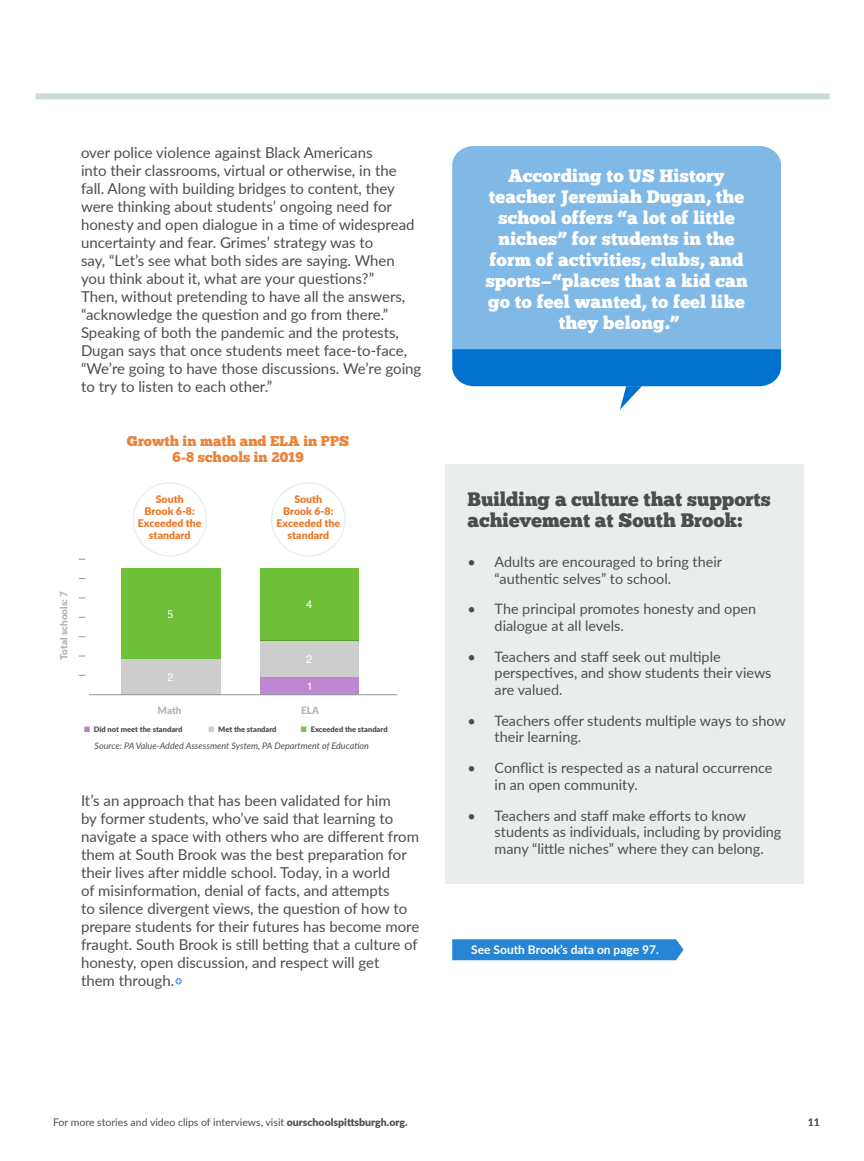
<style>
.page{position:relative;width:864px;height:1161px;background:#fff}
.page>*{position:absolute;margin:0;border:0;box-sizing:border-box;transform-origin:0 0}
.t1{font:19.5px/21px "Chunk Five";color:#4d4d4f}
.t2{font:18px/21px "Chunk Five";letter-spacing:.01em;color:#fff;text-align:center}
.t3{font:15px/18px "Lato";color:#4d4d4f}
.t4{font:14.4px/16.6px "Lato";color:#4d4d4f}
.t5{font:14.25px/16.5px "Chunk Five";color:#ec833a;text-align:center}
.t6{font:700 12px "Lato";color:#fff}
.t7{font:10.95px "Helvetica";color:#fff}
.t8{font:10.5px "Lato";color:#4d4d4f}
.t9{font:900 10.5px/12px "Lato";color:#ed7623;text-align:center}
.t10{font:10.2px "Helvetica";color:#000}
.t11{font:900 9.9px "Lato";color:#b1b4b6}
.t12{font:italic 9px "Lato";color:#4d4d4f}
.t13{font:700 8.55px/10.2px "Helvetica";color:#000}
.t14{font:8.55px "Helvetica";color:#000}
.t15{font:900 7.5px "Lato";color:#4d4d4f}
.s1{font-family:"Pictograph One";font-weight:400;color:#b888bd}
.s2{font-family:"Pictograph One";font-weight:400;color:#ccc}
.s3{font-family:"Pictograph One";font-weight:400;color:#84c24e}
.s4{font-weight:900}
</style>
<div class="page">
<svg style="left:175px;top:978px;width:7px;height:7px"></svg>
<svg style="left:452px;top:939px;width:232px;height:21px;background:#2c89d6"></svg>
<div style="left:36px;top:93px;width:793px;height:6px;background:#cadbd7"></div>
<div style="left:121px;top:568px;width:99px;height:91px;background:#6ec038"></div>
<div style="left:260px;top:568px;width:99px;height:72px;background:#6ec038"></div>
<div style="left:121px;top:659px;width:99px;height:36px;background:#cdcdcd"></div>
<div style="left:260px;top:640px;width:99px;height:37px;background:#cdcdcd"></div>
<div style="left:260px;top:677px;width:99px;height:18px;background:#bf86d1"></div>
<div style="left:132px;top:482px;width:75px;height:75px;border:2px solid #e9efed;border-radius:50%"></div>
<div style="left:271px;top:482px;width:75px;height:75px;border:2px solid #e9efed;border-radius:50%"></div>
<hr style="left:89px;top:694px;width:308px;height:1px;background:#939598">
<div style="left:452px;top:146px;width:329px;height:203px;background:#80b8e6"></div>
<svg style="left:452px;top:349px;width:329px;height:61px"></svg>
<div style="left:445px;top:464px;width:359px;height:420px;background:#e9eeed"></div>
<p class="t3" style="left:81px;top:143px;width:342px">over police violence against Black Americans<br>into their classrooms, virtual or otherwise, in the fall. Along with building bridges to content, they were thinking about students’ ongoing need for honesty and open dialogue in a time of widespread uncertainty and fear. Grimes’ strategy was to<br>say, “Let’s see what both sides are saying. When you think about it, what are your questions?”<br>Then, without pretending to have all the answers, “acknowledge the question and go from there.” Speaking of both the pandemic and the protests, Dugan says that once students meet face-to-face, “We’re going to have those discussions. We’re going to try to listen to each other.”</p>
<p class="t5" style="left:127px;top:433px;width:224px">Growth in math and ELA in PPS<br>6-8 schools in 2019</p>
<p class="t9" style="left:138px;top:493px;width:65px">South<br>Brook 6-8:<br>Exceeded the standard</p>
<p class="t9" style="left:277px;top:493px;width:65px">South<br>Brook 6-8:<br>Exceeded the standard</p>
<p class="t11" style="left:56px;top:660px;width:70px;rotate:-90deg">Total schools: 7</p>
<p class="t7" style="left:168px;top:605px;width:8px">5</p>
<p class="t7" style="left:168px;top:669px;width:8px">2</p>
<p class="t7" style="left:306px;top:596px;width:8px">4</p>
<p class="t7" style="left:306px;top:651px;width:8px">2</p>
<p class="t7" style="left:306px;top:678px;width:8px">1</p>
<p class="t11" style="left:158px;top:703px;width:25px">Math</p>
<p class="t11" style="left:301px;top:703px;width:19px">ELA</p>
<p class="t15" style="left:84px;top:724px;width:100px"><span class="s1">4</span> Did not meet the standard</p>
<p class="t15" style="left:208px;top:724px;width:70px"><span class="s2">4</span> Met the standard</p>
<p class="t15" style="left:301px;top:724px;width:88px"><span class="s3">4</span> Exceeded the standard</p>
<p class="t12" style="left:95px;top:740px;width:276px">Source: PA Value-Added Assessment System, PA Department of Education</p>
<p class="t3" style="left:81px;top:791px;width:340px">It’s an approach that has been validated for him<br>by former students, who’ve said that learning to navigate a space with others who are different from them at South Brook was the best preparation for their lives after middle school. Today, in a world<br>of misinformation, denial of facts, and attempts<br>to silence divergent views, the question of how to prepare students for their futures has become more fraught. South Brook is still betting that a culture of honesty, open discussion, and respect will get<br>them through.</p>
<p class="t10" style="left:206px;top:924px;width:34px">Table 1</p>
<p class="t13" style="left:143px;top:948px;width:52px">Significantly<br>Below</p>
<p class="t13" style="left:226px;top:948px;width:68px">Not Significantly<br>Different from</p>
<p class="t13" style="left:309px;top:958px;width:63px">Above Average</p>
<p class="t2" style="left:486px;top:165px;width:264px">According to US History teacher Jeremiah Dugan, the school offers “a lot of little niches” for students in the form of activities, clubs, and sports—“places that a kid can go to feel wanted, to feel like they belong.”</p>
<h1 class="t1" style="left:468px;top:489px;width:304px">Building a culture that supports achievement at South Brook:</h1>
<p class="t4" style="left:495px;top:553px;width:229px;text-indent:-27px">• Adults are encouraged to bring their “authentic selves” to school.</p>
<p class="t4" style="left:495px;top:600px;width:263px;text-indent:-27px">• The principal promotes honesty and open dialogue at all levels.</p>
<p class="t4" style="left:495px;top:648px;width:278px;text-indent:-27px">• Teachers and staff seek out multiple perspectives, and show students their views are valued.</p>
<p class="t4" style="left:495px;top:712px;width:293px;text-indent:-27px">• Teachers offer students multiple ways to show their learning.</p>
<p class="t4" style="left:495px;top:759px;width:279px;text-indent:-27px">• Conflict is respected as a natural occurrence in an open community.</p>
<p class="t4" style="left:495px;top:806px;width:288px;text-indent:-27px">• Teachers and staff make efforts to know students as individuals, including by providing many “little niches” where they can belong.</p>
<p class="t14" style="left:510px;top:712px;width:106px">Significantly Above Average</p>
<p class="t6" style="left:471px;top:941px;width:189px">See South Brook’s data on page 97.</p>
<p class="t8" style="left:53px;top:1115px;width:355px">For more stories and video clips of interviews, visit <span class="s4">ourschoolspittsburgh.org.</span></p>
<p class="t8" style="left:808px;top:1115px;width:14px">11</p>
</div>
